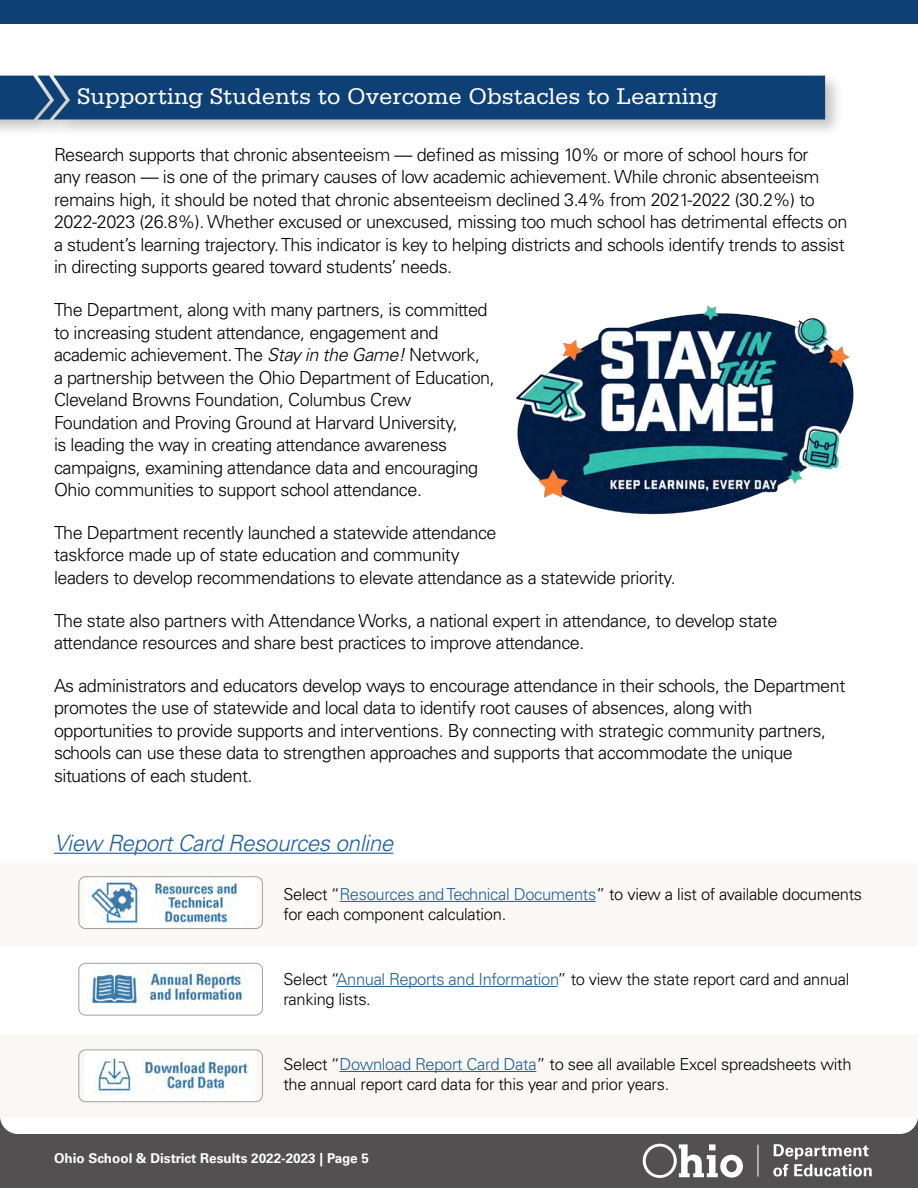
<style>
.page{position:relative;width:918px;height:1188px;background:#fff}
.page>*{position:absolute;margin:0;border:0;box-sizing:border-box;transform-origin:0 0}
.BOD_w_space{font:24px "Serifa Std";color:#fff}
.HD{font:italic 300 22.5px "Univers LT Std";letter-spacing:-.02em;color:#215e9e}
.BOD_w_space-2{font:300 18px/22.5px "Univers LT Std";letter-spacing:-.025em;color:#000}
.HD-2{font:300 16.5px/19.8px "Univers LT Std";letter-spacing:-.02em;color:#000}
.t1{font:700 13.5px "Univers LT Std";color:#fff}
.s1{font-style:italic}
.s2{color:#215e9e}
</style>
<div class="page">
<div style="left:0;top:1117px;width:918px;height:71px;background:#525051"></div>
<div style="left:0;top:0;width:918px;height:24px;background:#0e3f75"></div>
<svg style="left:643px;top:1144px;width:100px;height:34px"></svg>
<hr style="left:757px;top:1145px;width:1px;height:32px;background:#fff">
<svg style="left:773px;top:1144px;width:99px;height:33px"></svg>
<div style="left:0;top:254px;width:918px;height:880px;background:#fff;border-radius:18px"></div>
<div style="left:0;top:71px;width:843px;height:67px;background:#000;opacity:.23"></div>
<div style="left:0;top:76px;width:825px;height:44px;background:#0e3f75"></div>
<div style="left:0;top:1034px;width:918px;height:82px;background:#f9f8f4"></div>
<div style="left:0;top:864px;width:918px;height:82px;background:#faf9f6"></div>
<img style="left:516px;top:305px;width:338px;height:210px">
<img style="left:91px;top:882px;width:146px;height:43px">
<div style="left:79px;top:877px;width:184px;height:52px;border:1px solid #a1a1a1;border-radius:7px"></div>
<img style="left:91px;top:968px;width:156px;height:38px">
<div style="left:79px;top:963px;width:184px;height:52px;border:1px solid #a1a1a1;border-radius:7px"></div>
<img style="left:85px;top:1052px;width:171px;height:48px">
<div style="left:79px;top:1050px;width:184px;height:52px;border:1px solid #a1a1a1;border-radius:7px"></div>
<hr style="left:54px;top:853px;width:339px;height:1px;background:#215e9e">
<hr style="left:340px;top:901px;width:256px;height:1px;background:#215e9e">
<hr style="left:336px;top:986px;width:222px;height:1px;background:#215e9e">
<hr style="left:340px;top:1071px;width:196px;height:1px;background:#215e9e">
<p class="BOD_w_space" style="left:77px;top:83px;width:642px">Supporting Students to Overcome Obstacles to Learning</p>
<p class="BOD_w_space-2" style="left:54px;top:143px;width:795px">Research supports that chronic absenteeism — defined as missing 10% or more of school hours for<br>any reason — is one of the primary causes of low academic achievement. While chronic absenteeism remains high, it should be noted that chronic absenteeism declined 3.4% from 2021-2022 (30.2%) to 2022-2023 (26.8%). Whether excused or unexcused, missing too much school has detrimental effects on a student’s learning trajectory. This indicator is key to helping districts and schools identify trends to assist in directing supports geared toward students’ needs.</p>
<p class="BOD_w_space-2" style="left:54px;top:299px;width:442px">The Department, along with many partners, is committed to increasing student attendance, engagement and academic achievement. The <span class="s1">Stay in the Game!</span> Network,<br>a partnership between the Ohio Department of Education, Cleveland Browns Foundation, Columbus Crew Foundation and Proving Ground at Harvard University,<br>is leading the way in creating attendance awareness campaigns, examining attendance data and encouraging Ohio communities to support school attendance.</p>
<p class="BOD_w_space-2" style="left:54px;top:521px;width:623px">The Department recently launched a statewide attendance<br>taskforce made up of state education and community<br>leaders to develop recommendations to elevate attendance as a statewide priority.</p>
<p class="BOD_w_space-2" style="left:54px;top:609px;width:725px">The state also partners with Attendance Works, a national expert in attendance, to develop state attendance resources and share best practices to improve attendance.</p>
<p class="BOD_w_space-2" style="left:54px;top:674px;width:793px">As administrators and educators develop ways to encourage attendance in their schools, the Department promotes the use of statewide and local data to identify root causes of absences, along with opportunities to provide supports and interventions. By connecting with strategic community partners, schools can use these data to strengthen approaches and supports that accommodate the unique situations of each student.</p>
<p class="HD" style="left:54px;top:829px;width:341px">View Report Card Resources online</p>
<p class="HD-2" style="left:284px;top:884px;width:580px">Select “<span class="s2">Resources and Technical Documents</span>” to view a list of available documents</p>
<p class="HD-2" style="left:284px;top:904px;width:224px">for each component calculation.</p>
<p class="HD-2" style="left:284px;top:969px;width:58px">Select “</p>
<p class="HD-2" style="left:283px;top:969px;width:567px;text-indent:53px"><span class="s2">Annual Reports and Information</span>” to view the state report card and annual ranking lists.</p>
<p class="HD-2" style="left:284px;top:1054px;width:570px">Select “<span class="s2">Download Report Card Data</span>” to see all available Excel spreadsheets with the annual report card data for this year and prior years.</p>
<p class="t1" style="left:54px;top:1151px;width:316px">Ohio School &amp; District Results 2022-2023 | Page 5</p>
</div>
